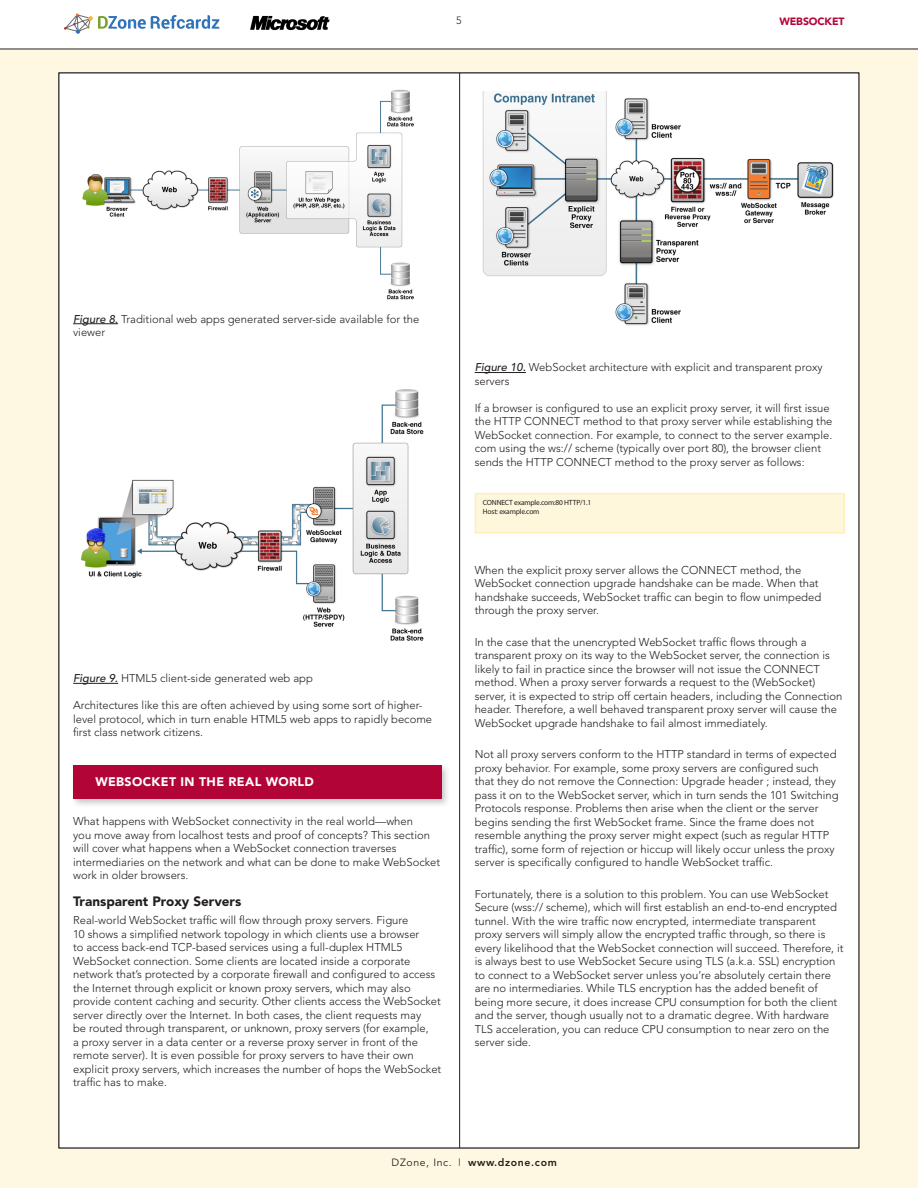
<style>
.page{position:relative;width:918px;height:1188px;background:#fff}
.page>*{position:absolute;margin:0;border:0;box-sizing:border-box;transform-origin:0 0}
.t1{font:900 13.5px "Avenir";color:#231f20}
.t2{font:900 12.3px "Avenir";letter-spacing:.03em;color:#fff}
.Refcardz_Subsection{font:300 11.25px/13.5px "Avenir";color:#231f20}
.t3{font:800 10.5px "Avenir";letter-spacing:.06em;color:#231f20}
.t4{font:900 10.5px "Avenir";letter-spacing:-.01em;color:#b30437}
.t5{font:300 10.5px "Avenir";color:#231f20}
.t6{font:7.5px/9px "Myriad Pro";letter-spacing:-.025em;color:#231f20}
.s1{font-weight:500;font-style:italic}
.s2{font-weight:400}
.s3{font-weight:900;font-size:7.5px;color:#3067ac}
</style>
<div class="page">
<div style="left:0;top:49px;width:918px;height:1139px;background:#fef8e2"></div>
<hr style="left:0;top:49px;width:918px;height:1px;background:#231f20">
<svg style="left:64px;top:14px;width:155px;height:20px"></svg>
<div style="left:59px;top:73px;width:800px;height:1075px;background:#fff"></div>
<hr style="left:459px;top:73px;width:1px;height:1075px;background:#231f20">
<hr style="left:73px;top:323px;width:45px;height:1px;background:#231f20">
<hr style="left:73px;top:683px;width:45px;height:1px;background:#231f20">
<img style="left:82px;top:90px;width:332px;height:210px">
<img style="left:80px;top:389px;width:344px;height:252px">
<div style="left:70px;top:763px;width:381px;height:45px;background:#231f20;opacity:.25"></div>
<div style="left:73px;top:765px;width:369px;height:34px;background:#b30437"></div>
<hr style="left:475px;top:372px;width:51px;height:1px;background:#231f20">
<img style="left:482px;top:92px;width:352px;height:234px">
<div style="left:475px;top:494px;width:369px;height:39px;background:#fef7db"></div>
<div style="left:475px;top:493px;width:370px;height:41px;border:2px solid #feefbb"></div>
<img style="left:250px;top:15px;width:80px;height:15px">
<p class="t5" style="left:456px;top:14px;width:7px">5</p>
<p class="t4" style="left:779px;top:15px;width:67px">WEBSOCKET</p>
<p class="Refcardz_Subsection" style="left:73px;top:312px;width:348px"><span class="s1">Figure 8.</span> Traditional web apps generated server-side available for the viewer</p>
<p class="Refcardz_Subsection" style="left:73px;top:672px;width:241px"><span class="s1">Figure 9.</span> HTML5 client-side generated web app</p>
<p class="Refcardz_Subsection" style="left:73px;top:699px;width:361px">Architectures like this are often achieved by using some sort of higher&shy;level protocol, which in turn enable HTML5 web apps to rapidly become first class network citizens.</p>
<p class="t2" style="left:95px;top:774px;width:220px">WEBSOCKET IN THE REAL WORLD</p>
<p class="Refcardz_Subsection" style="left:73px;top:815px;width:369px">What happens with WebSocket connectivity in the real world—when<br>you move away from localhost tests and proof of concepts? This section will cover what happens when a WebSocket connection traverses intermediaries on the network and what can be done to make WebSocket work in older browsers.</p>
<p class="t1" style="left:73px;top:894px;width:170px">Transparent Proxy Servers</p>
<p class="Refcardz_Subsection" style="left:73px;top:914px;width:370px">Real-world WebSocket traffic will flow through proxy servers. Figure<br>10 shows a simplified network topology in which clients use a browser<br>to access back-end TCP-based services using a full-duplex HTML5<br>WebSocket connection. Some clients are located inside a corporate network that’s protected by a corporate firewall and configured to access the Internet through explicit or known proxy servers, which may also provide content caching and security. Other clients access the WebSocket server directly over the Internet. In both cases, the client requests may<br>be routed through transparent, or unknown, proxy servers (for example,<br>a proxy server in a data center or a reverse proxy server in front of the remote server). It is even possible for proxy servers to have their own explicit proxy servers, which increases the number of hops the WebSocket traffic has to make.</p>
<p class="Refcardz_Subsection" style="left:475px;top:361px;width:350px"><span class="s1">Figure 10.</span> WebSocket architecture with explicit and transparent proxy servers</p>
<p class="Refcardz_Subsection" style="left:475px;top:401px;width:359px">If a browser is configured to use an explicit proxy server, it will first issue the HTTP CONNECT method to that proxy server while establishing the WebSocket connection. For example, to connect to the server example. com using the ws:// scheme (typically over port 80), the browser client sends the HTTP CONNECT method to the proxy server as follows:</p>
<p class="t6" style="left:483px;top:497px;width:110px">CONNECT example.com:80 HTTP/1.1<br>Host: example.com</p>
<p class="Refcardz_Subsection" style="left:475px;top:563px;width:348px">When the explicit proxy server allows the CONNECT method, the WebSocket connection upgrade handshake can be made. When that handshake succeeds, WebSocket traffic can begin to flow unimpeded through the proxy server.</p>
<p class="Refcardz_Subsection" style="left:475px;top:635px;width:369px">In the case that the unencrypted WebSocket traffic flows through a transparent proxy on its way to the WebSocket server, the connection is likely to fail in practice since the browser will not issue the CONNECT method. When a proxy server forwards a request to the (WebSocket) server, it is expected to strip off certain headers, including the Connection header. Therefore, a well behaved transparent proxy server will cause the WebSocket upgrade handshake to fail almost immediately.</p>
<p class="Refcardz_Subsection" style="left:475px;top:748px;width:365px">Not all proxy servers conform to the HTTP standard in terms of expected proxy behavior. For example, some proxy servers are configured such that they do not remove the Connection: Upgrade header ; instead, they pass it on to the WebSocket server, which in turn sends the 101 Switching Protocols response. Problems then arise when the client or the server begins sending the first WebSocket frame. Since the frame does not resemble anything the proxy server might expect (such as regular HTTP traffic), some form of rejection or hiccup will likely occur unless the proxy server is specifically configured to handle WebSocket traffic.</p>
<p class="Refcardz_Subsection" style="left:475px;top:887px;width:370px">Fortunately, there is a solution to this problem. You can use WebSocket Secure (wss:// scheme), which will first establish an end-to-end encrypted tunnel. With the wire traffic now encrypted, intermediate transparent proxy servers will simply allow the encrypted traffic through, so there is every likelihood that the WebSocket connection will succeed. Therefore, it is always best to use WebSocket Secure using TLS (a.k.a. SSL) encryption to connect to a WebSocket server unless you’re absolutely certain there are no intermediaries. While TLS encryption has the added benefit of being more secure, it does increase CPU consumption for both the client and the server, though usually not to a dramatic degree. With hardware TLS acceleration, you can reduce CPU consumption to near zero on the</p>
<p class="Refcardz_Subsection" style="left:475px;top:1036px;width:58px">server side.</p>
<p class="t3" style="left:392px;top:1156px;width:167px"><span class="s2">DZone, Inc.</span> <span class="s3">|</span> www.dzone.com</p>
</div>
